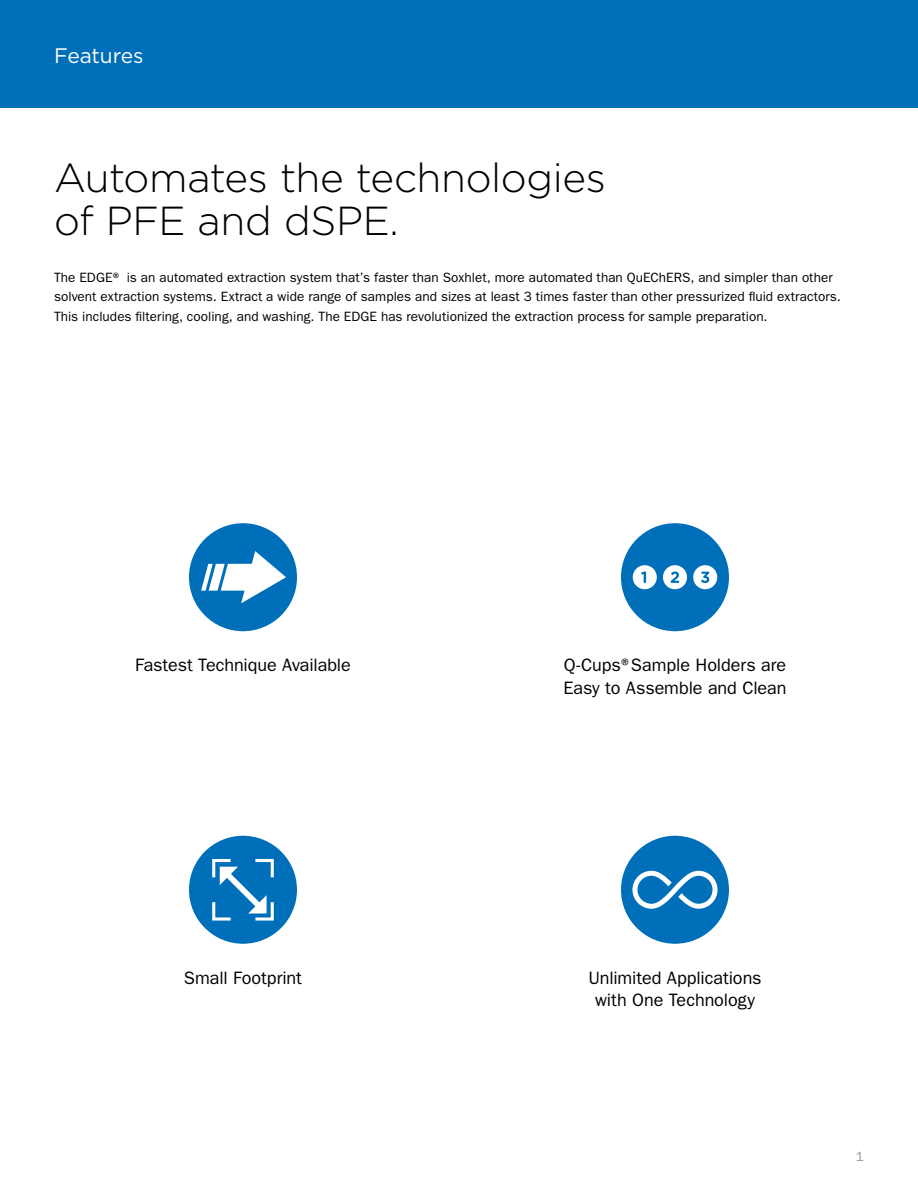
<style>
.page{position:relative;width:918px;height:1188px;background:#fff}
.page>*{position:absolute;margin:0;border:0;box-sizing:border-box;transform-origin:0 0}
.Subject_Headline{font:300 40.5px/43.5px "Gotham HTF";letter-spacing:-.01em;color:#000}
.Page_Header__blue_ba{font:21px "Gotham HTF";letter-spacing:-.01em;color:#fff}
.Column_Header__blue{font:18px/22.5px "ITC Franklin Gothic Std";letter-spacing:-.005em;color:#000}
.Paragraph_Copy{font:13.5px/19.5px "ITC Franklin Gothic Std";letter-spacing:.005em;color:#000}
.t1{font:13.5px "ITC Franklin Gothic Std";color:#939598}
.s1{font-size:16.5px}
</style>
<div class="page">
<div style="left:0;top:0;width:918px;height:108px;background:#006fba"></div>
<div style="left:621px;top:523px;width:108px;height:108px;background:#006fba;border-radius:50%"></div>
<div style="left:633px;top:565px;width:24px;height:24px;background:#fff;border-radius:50%"></div>
<div style="left:663px;top:565px;width:24px;height:24px;background:#fff;border-radius:50%"></div>
<div style="left:693px;top:565px;width:24px;height:24px;background:#fff;border-radius:50%"></div>
<svg style="left:641px;top:572px;width:5px;height:11px"></svg>
<svg style="left:671px;top:572px;width:8px;height:11px"></svg>
<svg style="left:701px;top:572px;width:8px;height:11px"></svg>
<div style="left:189px;top:523px;width:108px;height:108px;background:#006fba;border-radius:50%"></div>
<svg style="left:201px;top:551px;width:92px;height:52px"></svg>
<div style="left:189px;top:836px;width:108px;height:108px;background:#006fba;border-radius:50%"></div>
<svg style="left:212px;top:859px;width:62px;height:62px"></svg>
<div style="left:621px;top:836px;width:108px;height:108px;background:#006fba;border-radius:50%"></div>
<svg style="left:632px;top:871px;width:86px;height:38px"></svg>
<p class="Page_Header__blue_ba" style="left:54px;top:44px;width:91px">Features</p>
<p class="Subject_Headline" style="left:54px;top:155px;width:553px">Automates the technologies of PFE and dSPE.</p>
<p class="Paragraph_Copy" style="left:54px;top:267px;width:788px">The EDGE® is an automated extraction system that’s faster than Soxhlet, more automated than QuEChERS, and simpler than other solvent extraction systems. Extract a wide range of samples and sizes at least 3 times faster than other pressurized fluid extractors.<br>This includes filtering, cooling, and washing. The EDGE has revolutionized the extraction process for sample preparation.</p>
<p class="Column_Header__blue" style="left:135px;top:654px;width:217px">Fastest Technique Available</p>
<p class="Column_Header__blue" style="left:184px;top:966px;width:120px">Small Footprint</p>
<p class="Column_Header__blue" style="left:563px;top:654px;width:225px">Q-Cups<span class="s1">®</span>Sample Holders are<br>Easy to Assemble and Clean</p>
<p class="Column_Header__blue" style="left:588px;top:966px;width:175px;text-align:center">Unlimited Applications with One Technology</p>
<p class="t1" style="left:856px;top:1149px;width:10px">1</p>
</div>
